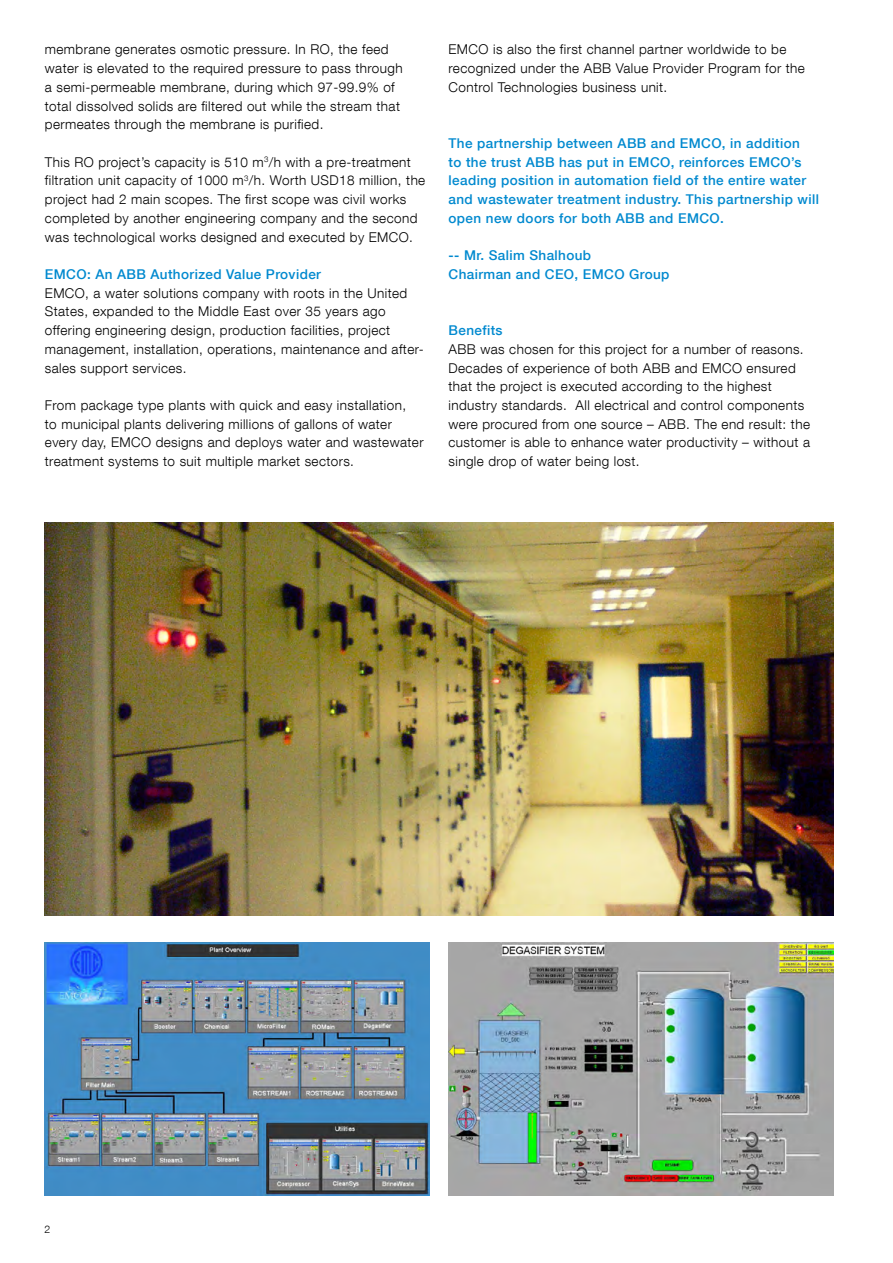
<style>
.page{position:relative;width:893px;height:1263px;background:#fff}
.page>*{position:absolute;margin:0;border:0;box-sizing:border-box;transform-origin:0 0}
.t1{font:300 13.5px/18.8px "Helvetica Neue LT Com";letter-spacing:.03em;color:#000}
.t2{font:500 13.5px/18.8px "Helvetica Neue LT Com";letter-spacing:.03em;color:#0089cf}
.t3{font:300 10.5px "Helvetica Neue LT Com";color:#000}
</style>
<div class="page">
<img style="left:45px;top:942px;width:384px;height:254px">
<img style="left:448px;top:942px;width:385px;height:254px">
<img style="left:45px;top:522px;width:788px;height:393px">
<p class="t1" style="left:45px;top:40px;width:359px">membrane generates osmotic pressure. In RO, the feed water is elevated to the required pressure to pass through a semi-permeable membrane, during which 97-99.9% of total dissolved solids are filtered out while the stream that permeates through the membrane is purified.</p>
<p class="t1" style="left:45px;top:152px;width:382px">This RO project’s capacity is 510 m<sup>3</sup>/h with a pre-treatment filtration unit capacity of 1000 m<sup>3</sup>/h. Worth USD18 million, the project had 2 main scopes. The first scope was civil works completed by another engineering company and the second was technological works designed and executed by EMCO.</p>
<p class="t2" style="left:45px;top:265px;width:278px">EMCO: An ABB Authorized Value Provider</p>
<p class="t1" style="left:45px;top:283px;width:380px">EMCO, a water solutions company with roots in the United States, expanded to the Middle East over 35 years ago offering engineering design, production facilities, project management, installation, operations, maintenance and after&shy;sales support services.</p>
<p class="t1" style="left:45px;top:395px;width:380px">From package type plants with quick and easy installation,<br>to municipal plants delivering millions of gallons of water every day, EMCO designs and deploys water and wastewater treatment systems to suit multiple market sectors.</p>
<p class="t1" style="left:449px;top:40px;width:358px">EMCO is also the first channel partner worldwide to be recognized under the ABB Value Provider Program for the<br>Control Technologies business unit.</p>
<p class="t2" style="left:449px;top:134px;width:372px">The partnership between ABB and EMCO, in addition<br>to the trust ABB has put in EMCO, reinforces EMCO’s leading position in automation field of the entire water and wastewater treatment industry. This partnership will open new doors for both ABB and EMCO.</p>
<p class="t2" style="left:449px;top:246px;width:222px">-- Mr. Salim Shalhoub<br>Chairman and CEO, EMCO Group</p>
<p class="t2" style="left:449px;top:321px;width:56px">Benefits</p>
<p class="t1" style="left:449px;top:339px;width:363px">ABB was chosen for this project for a number of reasons.<br>Decades of experience of both ABB and EMCO ensured that the project is executed according to the highest industry standards. All electrical and control components were procured from one source – ABB. The end result: the customer is able to enhance water productivity – without a single drop of water being lost.</p>
<p class="t3" style="left:45px;top:1223px;width:7px">2</p>
</div>
